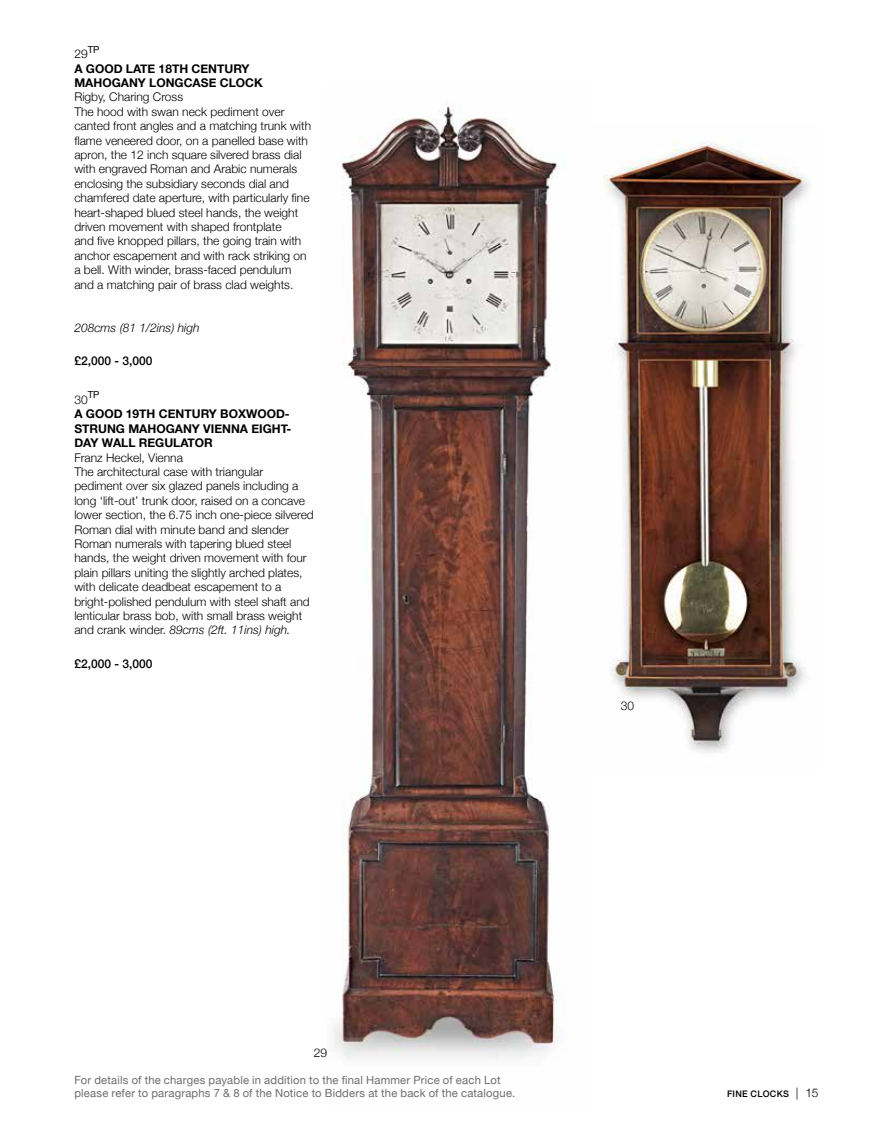
<style>
.page{position:relative;width:893px;height:1127px;background:#fff}
.page>*{position:absolute;margin:0;border:0;box-sizing:border-box;transform-origin:0 0}
.t1{font:300 12px/14.4px "Helvetica Neue";color:#000}
.t2{font:700 12px/14.4px "Helvetica Neue";color:#000}
.t3{font:500 12px "Helvetica Neue";color:#000}
.t4{font:italic 300 12px "Helvetica Neue";color:#000}
.t5{font:11.25px/12.8px "Helvetica Neue";letter-spacing:.015em;color:#6f6e6e}
.t6{font:9.6px "Helvetica Neue";color:#000}
.t7{font:500 9px "Helvetica Neue";letter-spacing:.035em;color:#000}
.s1{font-style:italic}
.s2{font-weight:300;font-size:12px}
</style>
<div class="page">
<img style="left:333px;top:103px;width:225px;height:957px">
<img style="left:603px;top:140px;width:208px;height:613px">
<p class="t6" style="left:88px;top:42px;width:13px">TP</p>
<p class="t2" style="left:74px;top:61px;width:190px">A GOOD LATE 18TH CENTURY<br>MAHOGANY LONGCASE CLOCK</p>
<p class="t1" style="left:74px;top:89px;width:238px">Rigby, Charing Cross<br>The hood with swan neck pediment over canted front angles and a matching trunk with flame veneered door, on a panelled base with apron, the 12 inch square silvered brass dial with engraved Roman and Arabic numerals enclosing the subsidiary seconds dial and chamfered date aperture, with particularly fine heart-shaped blued steel hands, the weight driven movement with shaped frontplate<br>and five knopped pillars, the going train with anchor escapement and with rack striking on a bell. With winder, brass-faced pendulum and a matching pair of brass clad weights.</p>
<p class="t4" style="left:74px;top:318px;width:127px">208cms (81 1/2ins) high</p>
<p class="t3" style="left:74px;top:351px;width:80px">£2,000 - 3,000</p>
<p class="t1" style="left:74px;top:391px;width:15px">30</p>
<p class="t1" style="left:74px;top:46px;width:15px">29</p>
<p class="t6" style="left:88px;top:388px;width:13px">TP</p>
<p class="t2" style="left:74px;top:407px;width:219px">A GOOD 19TH CENTURY BOXWOOD-<br>STRUNG MAHOGANY VIENNA EIGHT-<br>DAY WALL REGULATOR</p>
<p class="t1" style="left:74px;top:449px;width:241px">Franz Heckel, Vienna<br>The architectural case with triangular pediment over six glazed panels including a long ‘lift-out’ trunk door, raised on a concave lower section, the 6.75 inch one-piece silvered Roman dial with minute band and slender Roman numerals with tapering blued steel hands, the weight driven movement with four plain pillars uniting the slightly arched plates, with delicate deadbeat escapement to a bright-polished pendulum with steel shaft and lenticular brass bob, with small brass weight and crank winder. <span class="s1">89cms (2ft. 11ins) high.</span></p>
<p class="t3" style="left:74px;top:654px;width:80px">£2,000 - 3,000</p>
<p class="t1" style="left:621px;top:698px;width:15px">30</p>
<p class="t1" style="left:314px;top:1044px;width:15px">29</p>
<p class="t5" style="left:74px;top:1075px;width:442px">For details of the charges payable in addition to the final Hammer Price of each Lot please refer to paragraphs 7 &amp; 8 of the Notice to Bidders at the back of the catalogue.</p>
<p class="t7" style="left:727px;top:1087px;width:93px">FINE CLOCKS <span class="s2">| 15</span></p>
</div>
